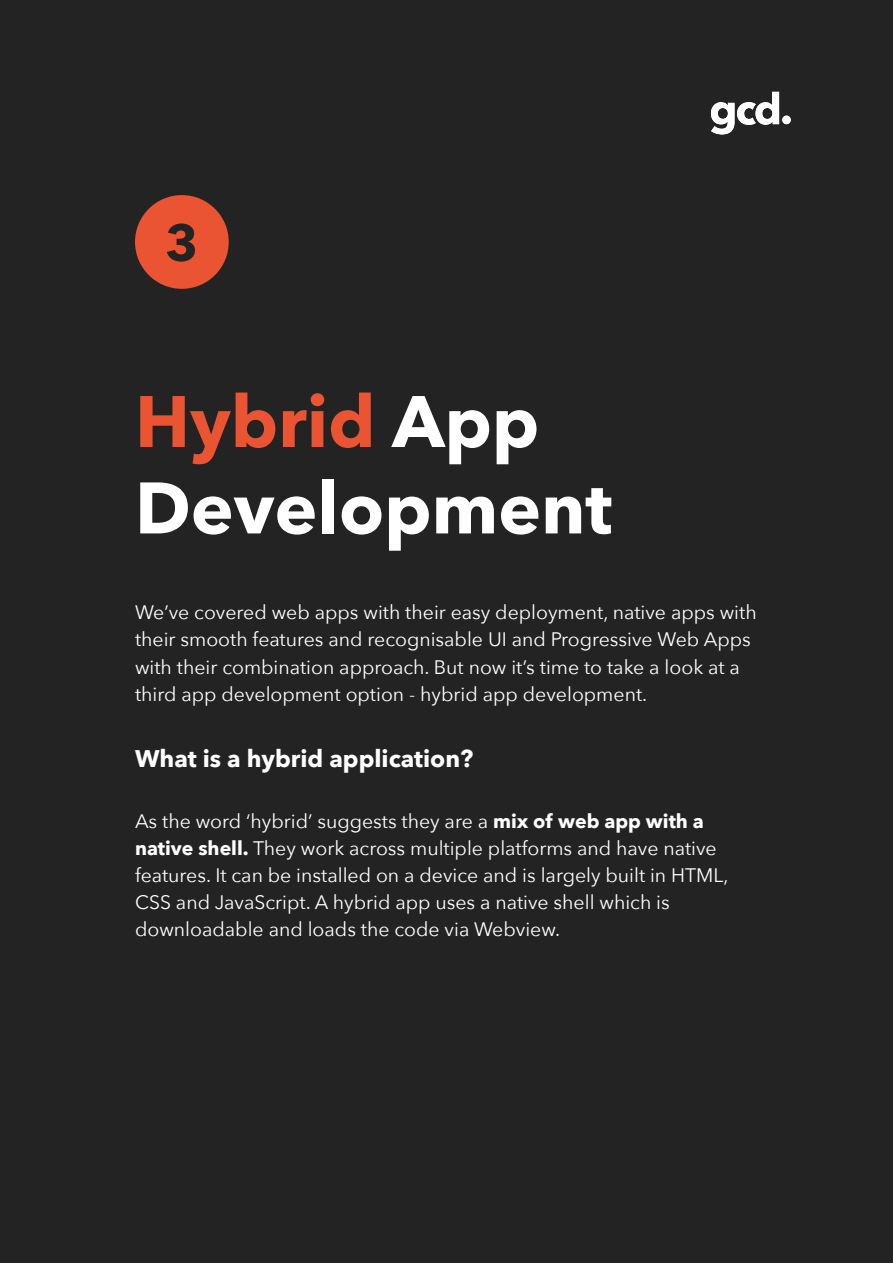
<style>
.page{position:relative;width:893px;height:1263px;background:#fff}
.page>*{position:absolute;margin:0;border:0;box-sizing:border-box;transform-origin:0 0}
.t1{font:700 72px/86.4px "Avenir Next";color:#fff}
.t2{font:700 51.15px "Avenir Next";color:#232323}
.t3{font:700 24px "Avenir Next";color:#fff}
.t4{font:19.5px/27px "Avenir Next";color:#fff}
.s1{color:#ea5432}
.s2{font-weight:700}
</style>
<div class="page">
<div style="left:0;top:1px;width:892px;height:1262px;background:#232323"></div>
<div style="left:135px;top:195px;width:94px;height:94px;background:#ea5432;border-radius:50%"></div>
<svg style="left:711px;top:92px;width:80px;height:42px"></svg>
<h2 class="t2" style="left:165px;top:198px;width:34px">3</h2>
<h1 class="t1" style="left:135px;top:377px;width:479px"><span class="s1">Hybrid</span> App<br>Development</h1>
<p class="t4" style="left:135px;top:598px;width:623px">We’ve covered web apps with their easy deployment, native apps with their smooth features and recognisable UI and Progressive Web Apps with their combination approach. But now it’s time to take a look at a third app development option - hybrid app development.</p>
<p class="t3" style="left:135px;top:738px;width:340px">What is a hybrid application?</p>
<p class="t4" style="left:135px;top:807px;width:595px">As the word ‘hybrid’ suggests they are a <span class="s2">mix of web app with a native shell.</span> They work across multiple platforms and have native features. It can be installed on a device and is largely built in HTML, CSS and JavaScript. A hybrid app uses a native shell which is downloadable and loads the code via Webview.</p>
</div>
